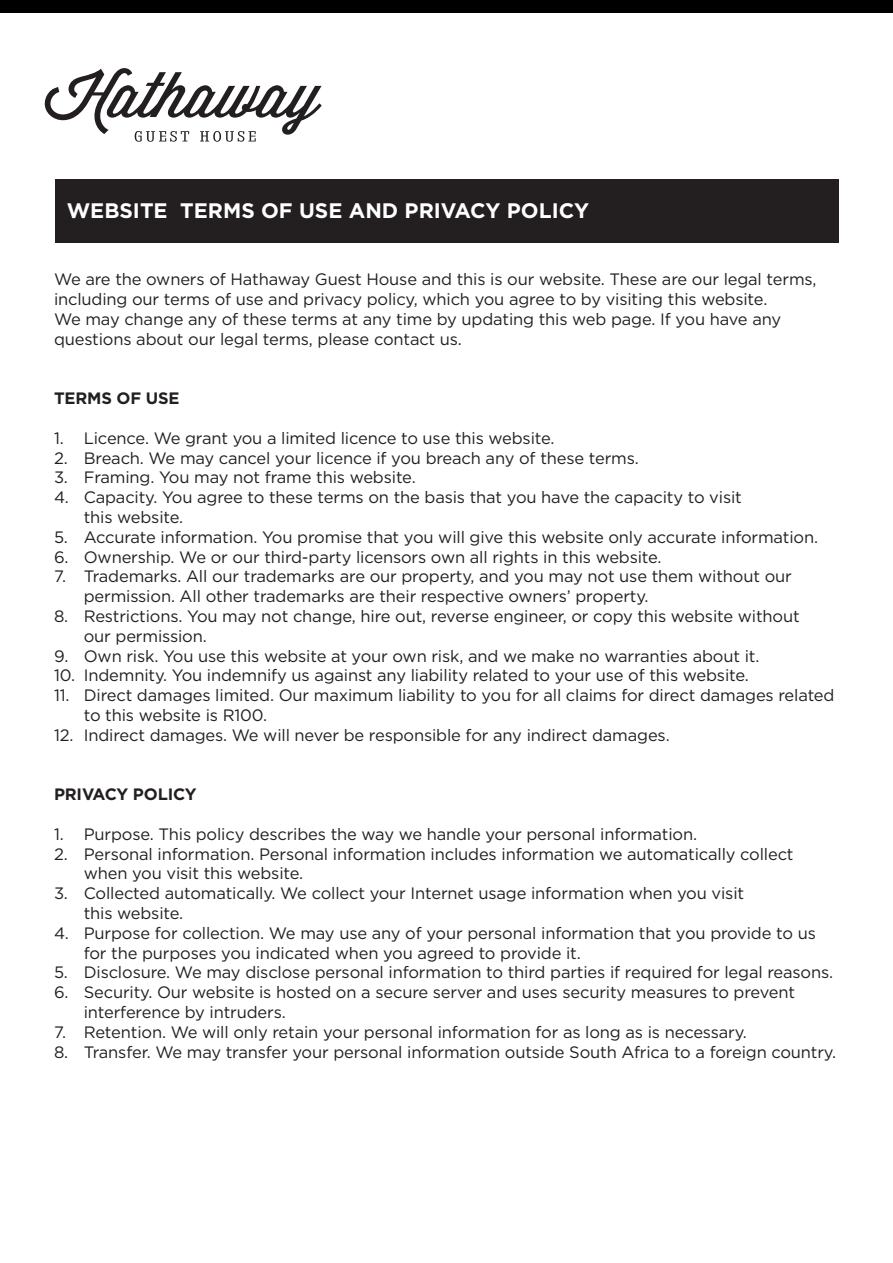
<style>
.page{position:relative;width:893px;height:1263px;background:#fff}
.page>*{position:absolute;margin:0;border:0;box-sizing:border-box;transform-origin:0 0}
.t1{font:700 21px "Gotham";color:#fff}
.t2{font:16.5px/19.8px "Gotham";letter-spacing:-.01em;color:#231f20}
.t3{font:700 16.5px "Gotham";letter-spacing:-.01em;color:#231f20}
</style>
<div class="page">
<div style="left:55px;top:179px;width:783px;height:64px;background:#231f20"></div>
<div style="left:0;top:0;width:893px;height:13px;background:#000"></div>
<svg style="left:44px;top:68px;width:278px;height:74px"></svg>
<p class="t1" style="left:67px;top:197px;width:524px">WEBSITE TERMS OF USE AND PRIVACY POLICY</p>
<p class="t2" style="left:54px;top:269px;width:764px">We are the owners of Hathaway Guest House and this is our website. These are our legal terms, including our terms of use and privacy policy, which you agree to by visiting this website.<br>We may change any of these terms at any time by updating this web page. If you have any questions about our legal terms, please contact us.</p>
<p class="t3" style="left:54px;top:387px;width:127px">TERMS OF USE</p>
<p class="t2" style="left:54px;top:428px;width:502px">1. Licence. We grant you a limited licence to use this website.</p>
<p class="t2" style="left:54px;top:447px;width:586px">2. Breach. We may cancel your licence if you breach any of these terms.</p>
<p class="t2" style="left:54px;top:467px;width:363px">3. Framing. You may not frame this website.</p>
<p class="t2" style="left:54px;top:487px;width:689px">4. Capacity. You agree to these terms on the basis that you have the capacity to visit</p>
<p class="t2" style="left:84px;top:507px;width:101px">this website.</p>
<p class="t2" style="left:54px;top:527px;width:766px">5. Accurate information. You promise that you will give this website only accurate information.</p>
<p class="t2" style="left:54px;top:546px;width:609px">6. Ownership. We or our third-party licensors own all rights in this website.</p>
<p class="t2" style="left:54px;top:566px;width:739px">7. Trademarks. All our trademarks are our property, and you may not use them without our</p>
<p class="t2" style="left:84px;top:586px;width:566px">permission. All other trademarks are their respective owners’ property.</p>
<p class="t2" style="left:54px;top:606px;width:747px">8. Restrictions. You may not change, hire out, reverse engineer, or copy this website without</p>
<p class="t2" style="left:84px;top:626px;width:125px">our permission.</p>
<p class="t2" style="left:54px;top:645px;width:707px">9. Own risk. You use this website at your own risk, and we make no warranties about it.</p>
<p class="t2" style="left:54px;top:665px;width:696px">10. Indemnity. You indemnify us against any liability related to your use of this website.</p>
<p class="t2" style="left:54px;top:685px;width:782px">11. Direct damages limited. Our maximum liability to you for all claims for direct damages related</p>
<p class="t2" style="left:84px;top:705px;width:185px">to this website is R100.</p>
<p class="t2" style="left:54px;top:725px;width:617px">12. Indirect damages. We will never be responsible for any indirect damages.</p>
<p class="t3" style="left:54px;top:783px;width:144px">PRIVACY POLICY</p>
<p class="t2" style="left:54px;top:824px;width:645px">1. Purpose. This policy describes the way we handle your personal information.</p>
<p class="t2" style="left:54px;top:843px;width:741px">2. Personal information. Personal information includes information we automatically collect</p>
<p class="t2" style="left:84px;top:863px;width:221px">when you visit this website.</p>
<p class="t2" style="left:54px;top:883px;width:692px">3. Collected automatically. We collect your Internet usage information when you visit</p>
<p class="t2" style="left:84px;top:903px;width:101px">this website.</p>
<p class="t2" style="left:54px;top:923px;width:763px">4. Purpose for collection. We may use any of your personal information that you provide to us</p>
<p class="t2" style="left:84px;top:942px;width:498px">for the purposes you indicated when you agreed to provide it.</p>
<p class="t2" style="left:54px;top:962px;width:781px">5. Disclosure. We may disclose personal information to third parties if required for legal reasons.</p>
<p class="t2" style="left:54px;top:982px;width:742px">6. Security. Our website is hosted on a secure server and uses security measures to prevent</p>
<p class="t2" style="left:84px;top:1002px;width:203px">interference by intruders.</p>
<p class="t2" style="left:54px;top:1022px;width:694px">7. Retention. We will only retain your personal information for as long as is necessary.</p>
<p class="t2" style="left:54px;top:1041px;width:784px">8. Transfer. We may transfer your personal information outside South Africa to a foreign country.</p>
</div>
